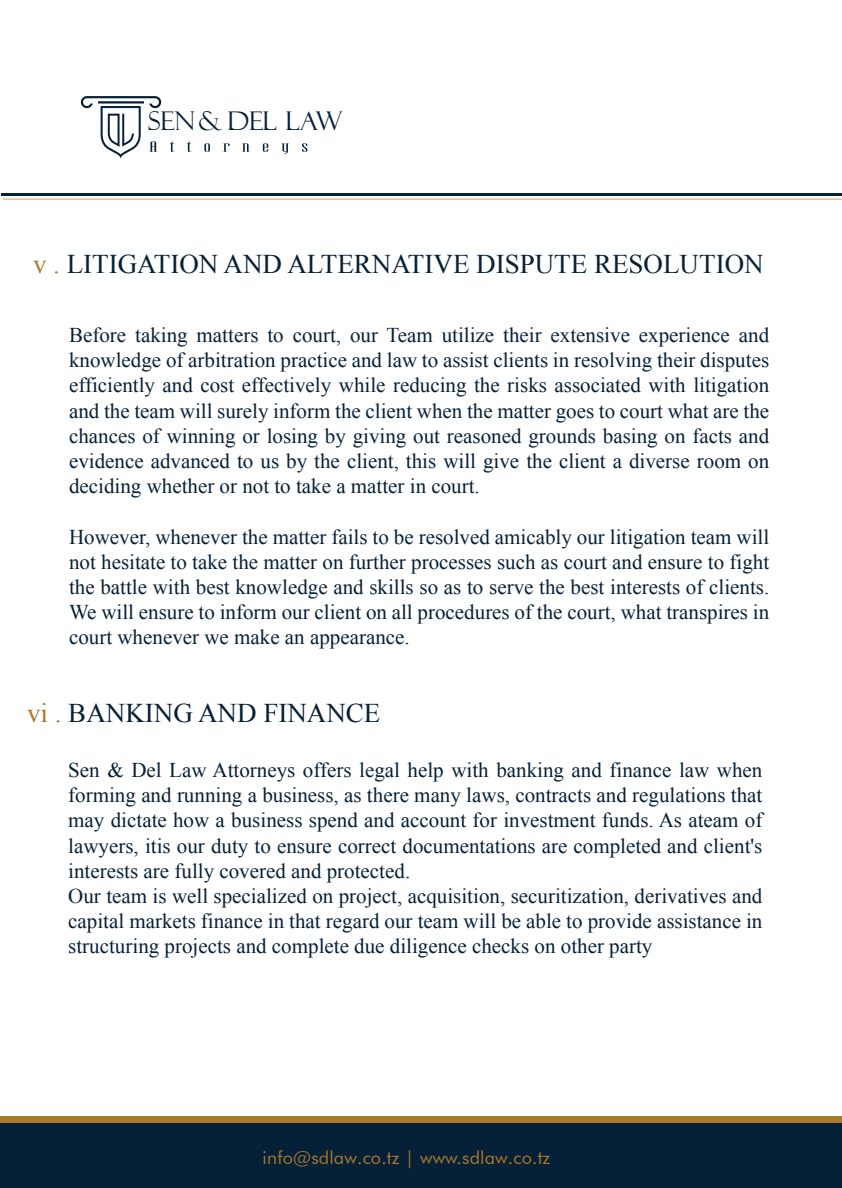
<style>
.page{position:relative;width:842px;height:1188px;background:#fff}
.page>*{position:absolute;margin:0;border:0;box-sizing:border-box;transform-origin:0 0}
.t1{font:27px "Times New Roman";color:#062038}
.t2{font:25.8px "Felix Titling";color:#062038}
.t3{font:21px/25.2px "Times New Roman";color:#062038;text-align:justify}
.t4{font:18px "Futura BT";letter-spacing:.01em;color:#aa792b}
.s1{color:#aa792b}
</style>
<div class="page">
<svg style="left:170px;top:141px;width:4px;height:11px"></svg>
<svg style="left:187px;top:141px;width:4px;height:11px"></svg>
<svg style="left:204px;top:143px;width:6px;height:9px"></svg>
<svg style="left:223px;top:143px;width:6px;height:9px"></svg>
<svg style="left:242px;top:143px;width:8px;height:9px"></svg>
<svg style="left:263px;top:143px;width:5px;height:9px"></svg>
<svg style="left:281px;top:143px;width:8px;height:11px"></svg>
<svg style="left:302px;top:143px;width:5px;height:9px"></svg>
<svg style="left:80px;top:96px;width:82px;height:63px"></svg>
<hr style="left:2px;top:194px;width:839px;height:2px;background:#062038">
<div style="left:0;top:1117px;width:841px;height:20px;background:#aa792b"></div>
<div style="left:0;top:1123px;width:841px;height:65px;background:#062038"></div>
<p class="t2" style="left:148px;top:106px;width:196px">SEN&amp; DEL LAW</p>
<p class="t1" style="left:33px;top:246px;width:732px"><span class="s1">v .</span> LITIGATION AND ALTERNATIVE DISPUTE RESOLUTION</p>
<p class="t3" style="left:69px;top:322px;width:701px">Before taking matters to court, our Team utilize their extensive experience and knowledge of arbitration practice and law to assist clients in resolving their disputes efficiently and cost effectively while reducing the risks associated with litigation and the team will surely inform the client when the matter goes to court what are the chances of winning or losing by giving out reasoned grounds basing on facts and evidence advanced to us by the client, this will give the client a diverse room on deciding whether or not to take a matter in court.</p>
<p class="t3" style="left:69px;top:524px;width:701px">However, whenever the matter fails to be resolved amicably our litigation team will not hesitate to take the matter on further processes such as court and ensure to fight the battle with best knowledge and skills so as to serve the best interests of clients.<br>We will ensure to inform our client on all procedures of the court, what transpires in court whenever we make an appearance.</p>
<p class="t1" style="left:27px;top:695px;width:355px"><span class="s1">vi .</span> BANKING AND FINANCE</p>
<p class="t3" style="left:68px;top:757px;width:695px;text-align:left">Sen &amp; Del Law Attorneys offers legal help with banking and finance law when forming and running a business, as there many laws, contracts and regulations that may dictate how a business spend and account for investment funds. As ateam of lawyers, itis our duty to ensure correct documentations are completed and client's interests are fully covered and protected.<br>Our team is well specialized on project, acquisition, securitization, derivatives and capital markets finance in that regard our team will be able to provide assistance in structuring projects and complete due diligence checks on other party</p>
<p class="t4" style="left:262px;top:1146px;width:289px">info@sdlaw.co.tz | www.sdlaw.co.tz</p>
</div>
